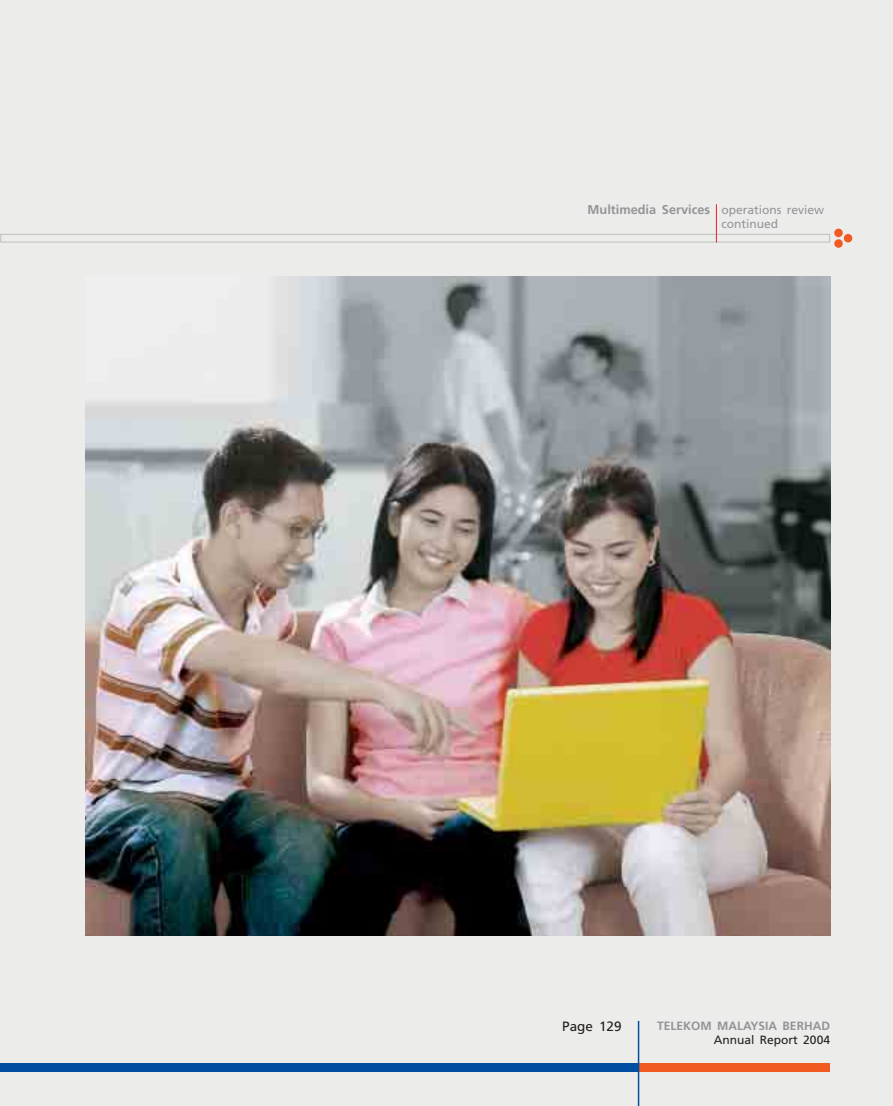
<style>
.page{position:relative;width:893px;height:1106px;background:#fff}
.page>*{position:absolute;margin:0;border:0;box-sizing:border-box;transform-origin:0 0}
.t1{font:13.5px "Frutiger";color:#231f1f}
.t2{font:700 12.75px "Frutiger";color:#939497}
.t3{font:700 12px "Frutiger";color:#939497}
.t4{font:12px "Frutiger";color:#231f1f}
.t5{font:12px "Frutiger";color:#939497}
.s1{font-weight:400;font-size:12px}
</style>
<div class="page">
<div style="left:0;top:0;width:892px;height:1106px;background:#ecedeb"></div>
<img style="left:85px;top:276px;width:745px;height:659px">
<div style="left:638px;top:1063px;width:192px;height:8px;background:#f15b22"></div>
<div style="left:0;top:1063px;width:638px;height:8px;background:#004ea1"></div>
<hr style="left:637px;top:1020px;width:2px;height:86px;background:#004ea1">
<div style="left:0;top:234px;width:830px;height:8px;border:1px solid #b9c1b8"></div>
<div style="left:834px;top:229px;width:8px;height:8px;background:#f15b22;border-radius:50%"></div>
<div style="left:834px;top:239px;width:8px;height:9px;background:#f15b22;border-radius:50%"></div>
<div style="left:843px;top:234px;width:9px;height:8px;background:#f15b22;border-radius:50%"></div>
<hr style="left:716px;top:204px;width:1px;height:38px;background:#ee1b2e">
<p class="t2" style="left:587px;top:204px;width:238px">Multimedia Services <span class="s1">operations review</span></p>
<p class="t5" style="left:721px;top:219px;width:58px">continued</p>
<p class="t1" style="left:562px;top:1020px;width:61px">Page 129</p>
<p class="t3" style="left:657px;top:1020px;width:174px">TELEKOM MALAYSIA BERHAD</p>
<p class="t4" style="left:714px;top:1035px;width:118px">Annual Report 2004</p>
</div>
